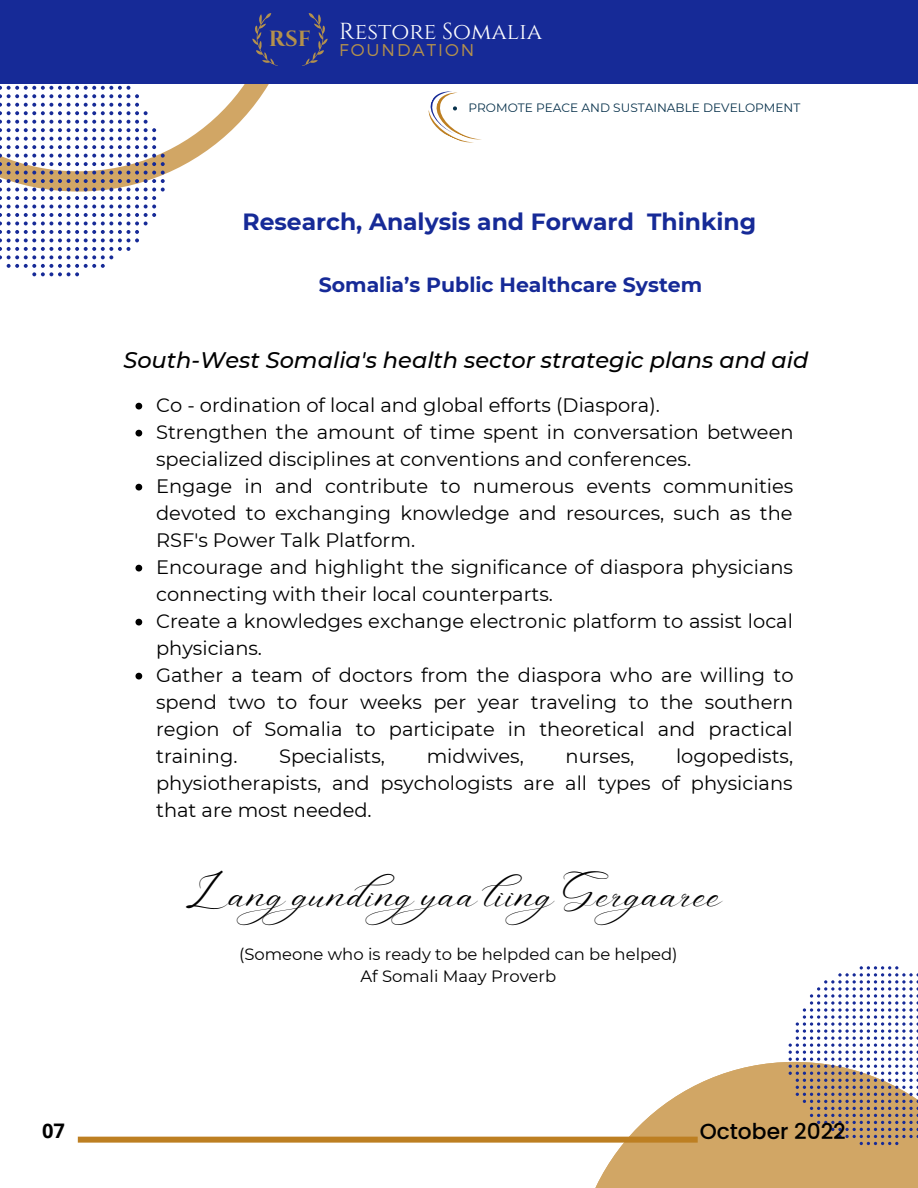
<style>
.page{position:relative;width:918px;height:1188px;background:#fff}
.page>*{position:absolute;margin:0;border:0;box-sizing:border-box;transform-origin:0 0}
.t1{font:24px "Aniyah";color:#000}
.t2{font:700 23.4px "Montserrat";color:#162a97}
.t3{font:23.1px "Cinzel";color:#fff}
.t4{font:italic 500 22.5px "Montserrat";color:#000}
.t5{font:500 21.75px "Poppins";color:#000}
.t6{font:700 20.4px "Montserrat";color:#162a97}
.t7{font:700 20.1px "Open Sans";color:#000}
.t8{font:19.5px/27px "Montserrat";color:#000}
.t9{font:300 16.95px "Montserrat";letter-spacing:.115em;color:#b4914c}
.t10{font:16.5px/22.5px "Montserrat";color:#000;text-align:center}
.t11{font:12.15px "Montserrat";color:#08324c}
</style>
<div class="page">
<svg style="left:574px;top:966px;width:344px;height:222px"></svg>
<svg style="left:165px;top:83px;width:136px;height:91px"></svg>
<svg style="left:0;top:83px;width:165px;height:193px"></svg>
<div style="left:78px;top:1137px;width:620px;height:6px;background:#bd7f22"></div>
<div style="left:0;top:0;width:918px;height:83px;background:#162a97"></div>
<svg style="left:252px;top:13px;width:26px;height:53px"></svg>
<svg style="left:302px;top:13px;width:26px;height:53px"></svg>
<svg style="left:135px;top:403px;width:7px;height:7px"></svg>
<svg style="left:135px;top:430px;width:7px;height:7px"></svg>
<svg style="left:135px;top:484px;width:7px;height:7px"></svg>
<svg style="left:135px;top:565px;width:7px;height:7px"></svg>
<svg style="left:135px;top:619px;width:7px;height:7px"></svg>
<svg style="left:135px;top:673px;width:7px;height:7px"></svg>
<svg style="left:428px;top:91px;width:54px;height:52px"></svg>
<p class="t7" style="left:42px;top:1116px;width:24px">07</p>
<p class="t3" style="left:269px;top:17px;width:275px"><sub>RSF</sub> Restore Somalia</p>
<p class="t9" style="left:339px;top:39px;width:137px">FOUNDATION</p>
<p class="t11" style="left:469px;top:101px;width:333px">PROMOTE PEACE AND SUSTAINABLE DEVELOPMENT</p>
<p class="t2" style="left:242px;top:207px;width:515px">Research, Analysis and Forward Thinking</p>
<p class="t6" style="left:319px;top:272px;width:385px">Somalia’s Public Healthcare System</p>
<p class="t4" style="left:123px;top:347px;width:686px">South-West Somalia's health sector strategic plans and aid</p>
<p class="t8" style="left:156px;top:391px;width:639px">Co - ordination of local and global efforts (Diaspora).<br>Strengthen the amount of time spent in conversation between specialized disciplines at conventions and conferences.<br>Engage in and contribute to numerous events communities devoted to exchanging knowledge and resources, such as the RSF's Power Talk Platform.<br>Encourage and highlight the significance of diaspora physicians connecting with their local counterparts.<br>Create a knowledges exchange electronic platform to assist local physicians.<br>Gather a team of doctors from the diaspora who are willing to spend two to four weeks per year traveling to the southern region of Somalia to participate in theoretical and practical training.</p>
<p class="t8" style="left:156px;top:742px;width:639px;text-align:justify;text-indent:520px">logopedists, physiotherapists, and psychologists are all types of physicians that are most needed.</p>
<p class="t8" style="left:279px;top:742px;width:107px">Specialists,</p>
<p class="t8" style="left:427px;top:742px;width:99px">midwives,</p>
<p class="t8" style="left:566px;top:742px;width:70px">nurses,</p>
<p class="t1" style="left:186px;top:886px;width:538px">Langgundingyaa liingGergaaree</p>
<p class="t10" style="left:239px;top:942px;width:440px">(Someone who is ready to be helpded can be helped)<br>Af Somali Maay Proverb</p>
<p class="t5" style="left:700px;top:1116px;width:148px">October 2022</p>
</div>
